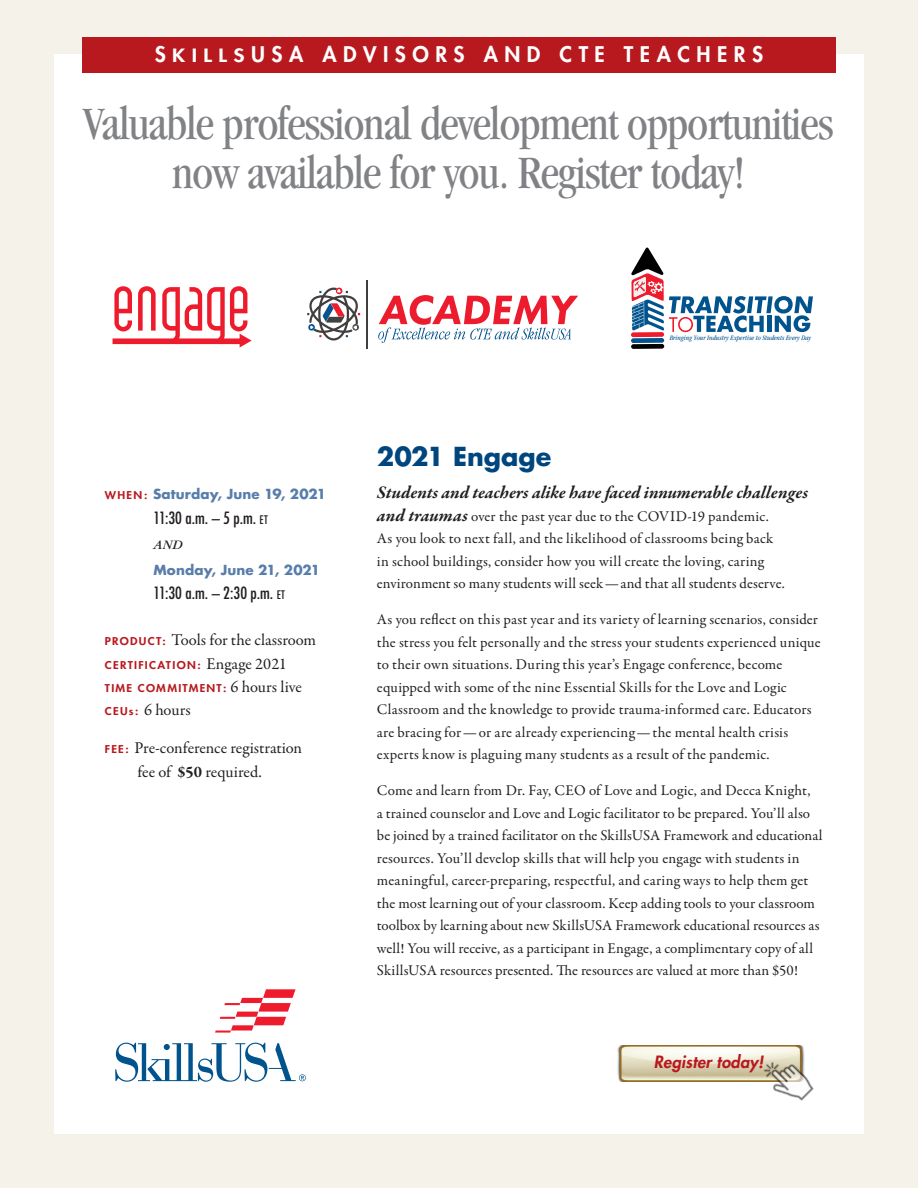
<style>
.page{position:relative;width:918px;height:1188px;background:#fff}
.page>*{position:absolute;margin:0;border:0;box-sizing:border-box;transform-origin:0 0}
.t1{font:condensed 48px/49.5px "Garamond";letter-spacing:-.025em;color:#808285;text-align:center}
.t2{font:700 25.5px "Futura CE";color:#00467e}
.t3{font:800 21px "Futura CE";letter-spacing:.31em;color:#fff}
.t4{font:italic 700 18px "Garamond Premr Pro";color:#231f20}
.t5{font:16.5px "Garamond Premr Pro";letter-spacing:-.005em;color:#231f20}
.t6{font:condensed 16.5px "Futura";letter-spacing:.01em;color:#231f20}
.Bullet_1_Value_List{font:italic 800 16.5px "Futura CE";letter-spacing:.01em;color:#b8191e}
.t7{font:15px/22.5px "Garamond Premr Pro";letter-spacing:.01em;color:#231f20}
.t8{font:700 13.5px/25.5px "Futura CE";letter-spacing:.005em;color:#587dab}
.t9{font:800 10.5px "Futura CE";letter-spacing:.11em;color:#b8191e;scale:1.1 1}
.t10{font:italic condensed 7.05px "Garamond";color:#00538d}
.s1{font-size:17.85px}
.s2{font-weight:800;font-size:10.5px;color:#b8191e}
.s3{font-size:11.55px}
.s4{font-family:"ITC Garamond Std";font-weight:400;font-style:italic;color:#231f20}
.s5{font-family:"Futura CE";font-weight:800;font-size:10.5px;color:#b8191e}
.s6{font-family:"Garamond Premr Pro";font-weight:400;font-size:16.5px;color:#231f20}
.s7{font-weight:700}
.s8{font-weight:700;font-style:italic;font-size:18px}
</style>
<div class="page">
<div style="left:864px;top:0;width:54px;height:1188px;background:#f5f2e9"></div>
<div style="left:0;top:0;width:54px;height:1188px;background:#f5f2e9"></div>
<div style="left:0;top:0;width:918px;height:54px;background:#f5f2e9"></div>
<div style="left:0;top:1134px;width:918px;height:54px;background:#f5f2e9"></div>
<svg style="left:113px;top:286px;width:139px;height:62px"></svg>
<img style="left:617px;top:1045px;width:136px;height:36px">
<img style="left:753px;top:1045px;width:61px;height:56px">
<svg style="left:378px;top:295px;width:200px;height:48px"></svg>
<hr style="left:366px;top:280px;width:2px;height:69px;background:#413f3e">
<svg style="left:307px;top:288px;width:53px;height:53px"></svg>
<svg style="left:215px;top:989px;width:80px;height:44px"></svg>
<svg style="left:115px;top:1043px;width:191px;height:39px"></svg>
<div style="left:82px;top:37px;width:754px;height:35px;background:#b8191e"></div>
<div style="left:631px;top:332px;width:33px;height:5px;background:#ee1b2c;border-radius:2px"></div>
<div style="left:631px;top:338px;width:33px;height:5px;background:#00538d;border-radius:2px"></div>
<div style="left:631px;top:344px;width:33px;height:5px;background:#000;border-radius:2px"></div>
<svg style="left:631px;top:247px;width:182px;height:85px"></svg>
<p class="t3" style="left:155px;top:39px;width:610px">S<span class="s1">KILLS</span>USA ADVISORS AND CTE TEACHERS</p>
<p class="t1" style="left:83px;top:98px;width:752px">Valuable professional development opportunities now available for you. Register today!</p>
<p class="t8" style="left:105px;top:481px;width:223px"><span class="s2">WHEN:</span> Saturday, June 19, 2021</p>
<p class="t6" style="left:154px;top:507px;width:116px">11:30 a.m. – 5 p.m. <span class="s3">et</span></p>
<p class="t8" style="left:154px;top:531px;width:168px"><span class="s4">AND<br></span>Monday, June 21, 2021</p>
<p class="t6" style="left:154px;top:582px;width:133px">11:30 a.m. – 2:30 p.m. <span class="s3">et</span></p>
<p class="t5" style="left:105px;top:630px;width:213px"><span class="s5">PRODUCT:</span> Tools for the classroom</p>
<p class="t9" style="left:105px;top:657px;width:167px">CERTIFICATION: <span class="s6">Engage 2021</span></p>
<p class="t9" style="left:105px;top:680px;width:181px">TIME COMMITMENT: <span class="s6">6 hours live</span></p>
<p class="t5" style="left:105px;top:700px;width:87px"><span class="s5">CEUs:</span> 6 hours</p>
<p class="t5" style="left:105px;top:738px;width:199px"><span class="s5">FEE:</span> Pre-conference registration</p>
<p class="t5" style="left:137px;top:762px;width:126px">fee of <span class="s7">$50</span> required.</p>
<p class="t2" style="left:377px;top:437px;width:176px">2021 Engage</p>
<p class="t10" style="left:670px;top:334px;width:143px">Bringing Your Industry Expertise to Students Every Day</p>
<p class="t4" style="left:377px;top:482px;width:433px">Students and teachers alike have faced innumerable challenges</p>
<p class="t7" style="left:377px;top:505px;width:410px"><span class="s8">and traumas</span> over the past year due to the COVID-19 pandemic.<br>As you look to next fall, and the likelihood of classrooms being back in school buildings, consider how you will create the loving, caring environment so many students will seek—and that all students deserve.</p>
<p class="t7" style="left:377px;top:609px;width:445px">As you reflect on this past year and its variety of learning scenarios, consider the stress you felt personally and the stress your students experienced unique to their own situations. During this year’s Engage conference, become equipped with some of the nine Essential Skills for the Love and Logic Classroom and the knowledge to provide trauma-informed care. Educators are bracing for—or are already experiencing—the mental health crisis experts know is plaguing many students as a result of the pandemic.</p>
<p class="t7" style="left:377px;top:780px;width:447px">Come and learn from Dr. Fay, CEO of Love and Logic, and Decca Knight,<br>a trained counselor and Love and Logic facilitator to be prepared. You’ll also be joined by a trained facilitator on the SkillsUSA Framework and educational resources. You’ll develop skills that will help you engage with students in meaningful, career-preparing, respectful, and caring ways to help them get the most learning out of your classroom. Keep adding tools to your classroom toolbox by learning about new SkillsUSA Framework educational resources as well! You will receive, as a participant in Engage, a complimentary copy of all SkillsUSA resources presented. The resources are valued at more than $50!</p>
<p class="Bullet_1_Value_List" style="left:654px;top:1050px;width:111px">Register today!</p>
</div>
